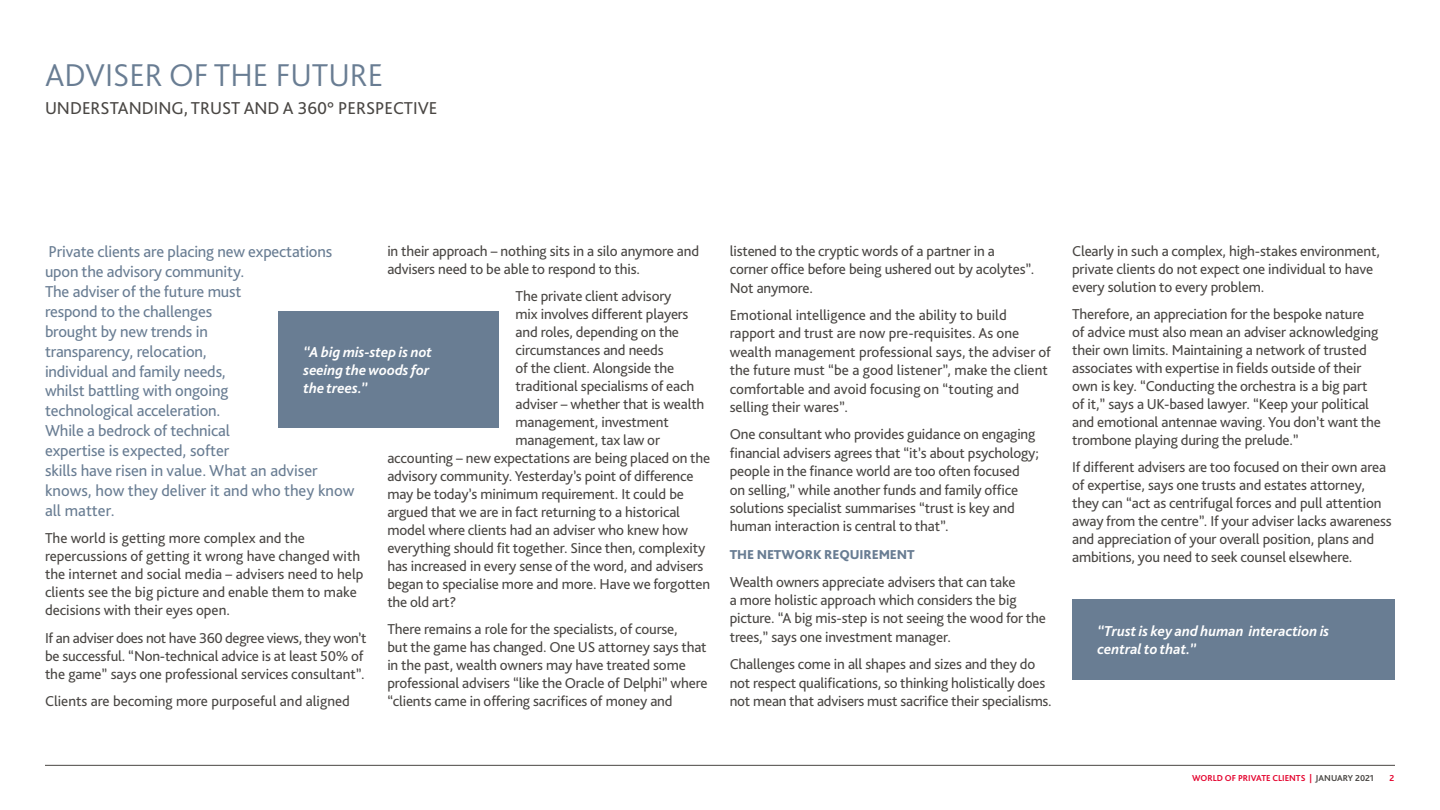
<style>
.page{position:relative;width:1440px;height:810px;background:#fff}
.page>*{position:absolute;margin:0;border:0;box-sizing:border-box;transform-origin:0 0}
.t1{font:300 33px "Bliss Pro";color:#697d93}
.t2{font:18px "Bliss Pro";color:#494643}
.t3{font:16.5px/20px "Bliss Pro";letter-spacing:-.01em;color:#697d93}
.t4{font:15px/18px "Bliss Pro";letter-spacing:-.01em;color:#494643}
.t5{font:italic 700 15px/18px "Bliss Pro";color:#fff}
.t6{font:800 13.5px "Bliss Pro";letter-spacing:-.01em;color:#697d93}
.t7{font:700 9px "Bliss Pro";color:#e4032e}
.s1{color:#494643}
</style>
<div class="page">
<div style="left:278px;top:312px;width:220px;height:116px;background:#697d93"></div>
<div style="left:1072px;top:599px;width:323px;height:80px;background:#697d93"></div>
<hr style="left:45px;top:765px;width:1350px;height:1px;background:#494643">
<h1 class="t1" style="left:45px;top:54px;width:340px">ADVISER OF THE FUTURE</h1>
<p class="t2" style="left:45px;top:97px;width:394px">UNDERSTANDING, TRUST AND A 360° PERSPECTIVE</p>
<p class="t4" style="left:387px;top:242px;width:313px">in their approach – nothing sits in a silo anymore and advisers need to be able to respond to this.</p>
<p class="t4" style="left:516px;top:287px;width:158px">The private client advisory</p>
<p class="t4" style="left:516px;top:305px;width:174px">mix involves different players</p>
<p class="t4" style="left:516px;top:323px;width:165px">and roles, depending on the</p>
<p class="t4" style="left:516px;top:341px;width:150px">circumstances and needs</p>
<p class="t4" style="left:516px;top:359px;width:160px">of the client. Alongside the</p>
<p class="t4" style="left:516px;top:377px;width:180px">traditional specialisms of each</p>
<p class="t4" style="left:516px;top:395px;width:190px">adviser – whether that is wealth</p>
<p class="t4" style="left:516px;top:413px;width:155px">management, investment</p>
<p class="t4" style="left:516px;top:431px;width:146px">management, tax law or</p>
<p class="t4" style="left:387px;top:449px;width:324px">accounting – new expectations are being placed on the</p>
<p class="t4" style="left:387px;top:467px;width:308px">advisory community. Yesterday’s point of difference</p>
<p class="t4" style="left:387px;top:485px;width:298px">may be today’s minimum requirement. It could be</p>
<p class="t4" style="left:387px;top:503px;width:294px">argued that we are in fact returning to a historical</p>
<p class="t4" style="left:387px;top:521px;width:302px">model where clients had an adviser who knew how</p>
<p class="t4" style="left:387px;top:539px;width:319px">everything should fit together. Since then, complexity</p>
<p class="t4" style="left:387px;top:557px;width:318px">has increased in every sense of the word, and advisers</p>
<p class="t4" style="left:387px;top:575px;width:324px">began to specialise more and more. Have we forgotten</p>
<p class="t4" style="left:387px;top:593px;width:70px">the old art?</p>
<p class="t4" style="left:387px;top:620px;width:322px">There remains a role for the specialists, of course,<br>but the game has changed. One US attorney says that in the past, wealth owners may have treated some professional advisers “like the Oracle of Delphi” where “clients came in offering sacrifices of money and</p>
<p class="t3" style="left:45px;top:241px;width:311px">Private clients are placing new expectations upon the advisory community.<br>The adviser of the future must<br>respond to the challenges<br>brought by new trends in<br>transparency, relocation,<br>individual and family needs,<br>whilst battling with ongoing<br>technological acceleration.<br>While a bedrock of technical<br>expertise is expected, softer<br>skills have risen in value. What an adviser knows, how they deliver it and who they know all matter.</p>
<p class="t4" style="left:45px;top:529px;width:320px">The world is getting more complex and the repercussions of getting it wrong have changed with the internet and social media – advisers need to help clients see the big picture and enable them to make decisions with their eyes open.</p>
<p class="t4" style="left:45px;top:628px;width:323px">If an adviser does not have 360 degree views, they won’t be successful. “Non-technical advice is at least 50% of the game” says one professional services consultant”.</p>
<p class="t4" style="left:45px;top:691px;width:306px">Clients are becoming more purposeful and aligned</p>
<p class="t5" style="left:304px;top:343px;width:130px">“A big mis-step is not seeing the woods for the trees.”</p>
<p class="t4" style="left:730px;top:241px;width:306px;line-height:18.4px">listened to the cryptic words of a partner in a corner office before being ushered out by acolytes”.<br>Not anymore.</p>
<p class="t4" style="left:730px;top:306px;width:323px;line-height:18.4px">Emotional intelligence and the ability to build rapport and trust are now pre-requisites. As one wealth management professional says, the adviser of the future must “be a good listener”, make the client comfortable and avoid focusing on “touting and selling their wares”.</p>
<p class="t4" style="left:730px;top:425px;width:311px;line-height:18.4px">One consultant who provides guidance on engaging financial advisers agrees that “it’s about psychology; people in the finance world are too often focused on selling,” while another funds and family office solutions specialist summarises “trust is key and human interaction is central to that”.</p>
<p class="t6" style="left:730px;top:546px;width:187px">THE NETWORK REQUIREMENT</p>
<p class="t4" style="left:730px;top:572px;width:318px;line-height:18.4px">Wealth owners appreciate advisers that can take<br>a more holistic approach which considers the big picture. “A big mis-step is not seeing the wood for the trees,” says one investment manager.</p>
<p class="t4" style="left:730px;top:655px;width:324px;line-height:18.4px">Challenges come in all shapes and sizes and they do not respect qualifications, so thinking holistically does not mean that advisers must sacrifice their specialisms.</p>
<p class="t4" style="left:1072px;top:242px;width:309px">Clearly in such a complex, high-stakes environment, private clients do not expect one individual to have every solution to every problem.</p>
<p class="t4" style="left:1072px;top:305px;width:310px">Therefore, an appreciation for the bespoke nature<br>of advice must also mean an adviser acknowledging their own limits. Maintaining a network of trusted associates with expertise in fields outside of their own is key. “Conducting the orchestra is a big part of it,” says a UK-based lawyer. “Keep your political and emotional antennae waving. You don’t want the trombone playing during the prelude.”</p>
<p class="t4" style="left:1072px;top:458px;width:321px">If different advisers are too focused on their own area of expertise, says one trusts and estates attorney, they can “act as centrifugal forces and pull attention away from the centre”. If your adviser lacks awareness and appreciation of your overall position, plans and ambitions, you need to seek counsel elsewhere.</p>
<p class="t5" style="left:1098px;top:621px;width:233px">“Trust is key and human interaction is central to that.”</p>
<p class="t7" style="left:1192px;top:772px;width:183px">WORLD OF PRIVATE CLIENTS | <span class="s1">JANUARY 2021</span></p>
<p class="t7" style="left:1390px;top:772px;width:6px">2</p>
</div>
